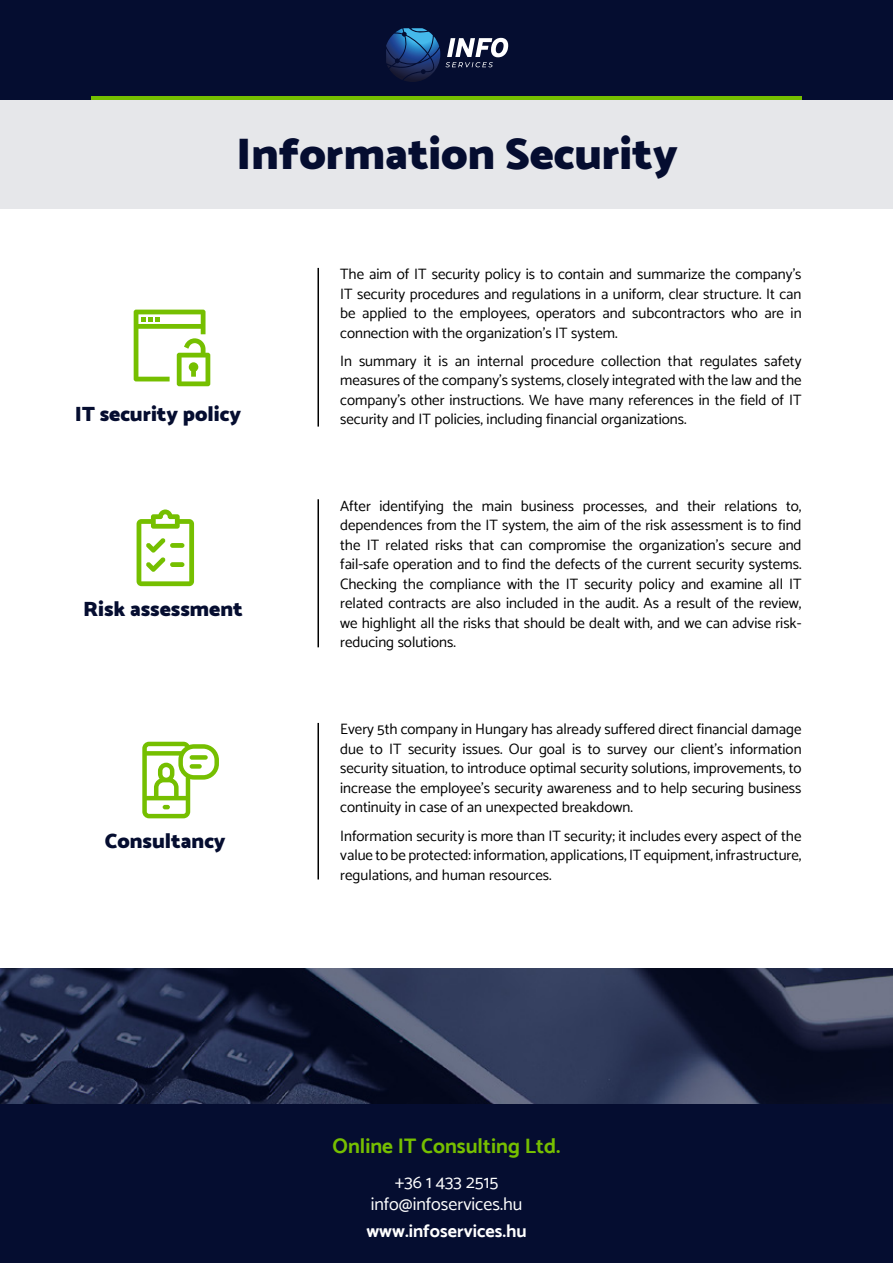
<style>
.page{position:relative;width:893px;height:1263px;background:#fff}
.page>*{position:absolute;margin:0;border:0;box-sizing:border-box;transform-origin:0 0}
.t1{font:900 45px "Catamaran";color:#050d30}
.t2{font:900 21px "Catamaran";color:#050d30}
.t3{font:700 21px "Catamaran";color:#76bf00}
.t4{font:18px/22.5px "Catamaran";color:#fff;text-align:center}
.t5{font:700 18px "Catamaran";color:#fff}
.t6{font:15px/19.5px "Catamaran";color:#000;text-align:justify}
</style>
<div class="page">
<div style="left:0;top:70px;width:893px;height:139px;background:#e6e7ea"></div>
<div style="left:0;top:0;width:893px;height:100px;background:#050d30"></div>
<div style="left:0;top:1103px;width:893px;height:160px;background:#050d30"></div>
<hr style="left:91px;top:96px;width:710px;height:4px;background:#76bf00">
<svg style="left:386px;top:28px;width:54px;height:54px"></svg>
<svg style="left:446px;top:38px;width:62px;height:29px"></svg>
<hr style="left:317px;top:268px;width:2px;height:159px;background:#000">
<hr style="left:317px;top:499px;width:2px;height:148px;background:#000">
<hr style="left:317px;top:723px;width:2px;height:156px;background:#000">
<svg style="left:134px;top:310px;width:76px;height:76px"></svg>
<svg style="left:137px;top:509px;width:57px;height:77px"></svg>
<svg style="left:142px;top:742px;width:77px;height:76px"></svg>
<div style="left:190px;top:755px;width:18px;height:5px;background:#75bf00;border-radius:2px"></div>
<div style="left:190px;top:764px;width:12px;height:5px;background:#75bf00;border-radius:2px"></div>
<img style="left:0;top:968px;width:893px;height:135px">
<h1 class="t1" style="left:236px;top:127px;width:443px">Information Security</h1>
<h2 class="t2" style="left:75px;top:402px;width:168px">IT security policy</h2>
<h2 class="t2" style="left:83px;top:596px;width:161px">Risk assessment</h2>
<h2 class="t2" style="left:105px;top:828px;width:122px">Consultancy</h2>
<p class="t6" style="left:340px;top:264px;width:463px">The aim of IT security policy is to contain and summarize the company’s IT security procedures and regulations in a uniform, clear structure. It can be applied to the employees, operators and subcontractors who are in connection with the organization’s IT system.</p>
<p class="t6" style="left:340px;top:351px;width:463px">In summary it is an internal procedure collection that regulates safety measures of the company’s systems, closely integrated with the law and the company’s other instructions. We have many references in the field of IT security and IT policies, including financial organizations.</p>
<p class="t6" style="left:340px;top:496px;width:463px">After identifying the main business processes, and their relations to, dependences from the IT system, the aim of the risk assessment is to find the IT related risks that can compromise the organization’s secure and fail-safe operation and to find the defects of the current security systems.<br>Checking the compliance with the IT security policy and examine all IT related contracts are also included in the audit. As a result of the review, we highlight all the risks that should be dealt with, and we can advise risk&shy;reducing solutions.</p>
<p class="t6" style="left:340px;top:719px;width:463px">Every 5th company in Hungary has already suffered direct financial damage due to IT security issues. Our goal is to survey our client’s information security situation, to introduce optimal security solutions, improvements, to increase the employee’s security awareness and to help securing business continuity in case of an unexpected breakdown.</p>
<p class="t6" style="left:340px;top:825px;width:463px">Information security is more than IT security; it includes every aspect of the value to be protected: information, applications, IT equipment, infrastructure, regulations, and human resources.</p>
<h2 class="t3" style="left:333px;top:1134px;width:229px">Online IT Consulting Ltd.</h2>
<p class="t4" style="left:371px;top:1170px;width:153px">+36 1 433 2515 info@infoservices.hu</p>
<p class="t5" style="left:366px;top:1220px;width:162px">www.infoservices.hu</p>
</div>
